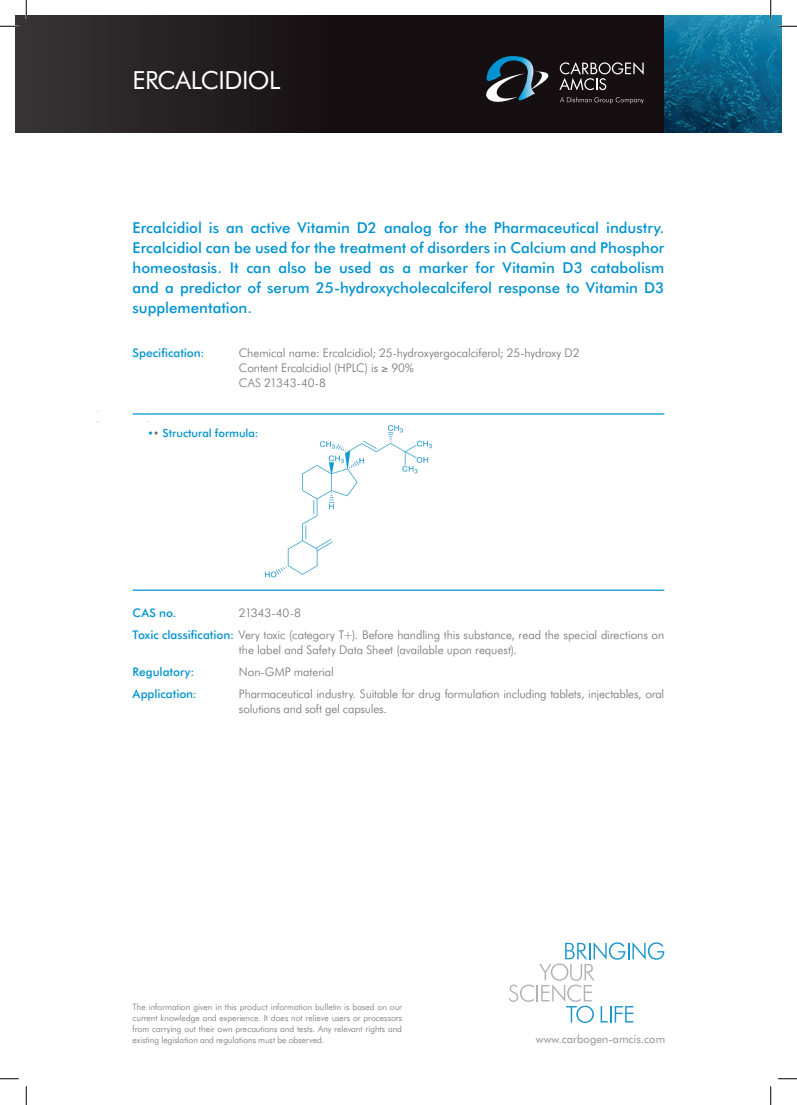
<style>
.page{position:relative;width:797px;height:1105px;background:#fff}
.page>*{position:absolute;margin:0;border:0;box-sizing:border-box;transform-origin:0 0}
.t1{font:25px "Futura BT";letter-spacing:-.02em;color:#fff}
.t2{font:500 15px/20px "Futura BT";color:#0093d0;text-align:justify}
.t3{font:300 11.88px/15px "Futura BT";letter-spacing:-.01em;color:#6f7073}
.t4{font:500 11.88px "Futura BT";letter-spacing:-.005em;color:#0093d0}
.t5{font:11.25px "Futura BT";color:#8f9194}
.t6{font:500 11.25px "Futura BT";letter-spacing:-.005em;color:#0093d0}
.t7{font:300 8.75px/11.2px "Futura BT";color:#6f7073;text-align:justify}
.s1{font-weight:400;font-size:10.62px}
.s2{font-weight:400;font-size:10.62px;color:#6f7073}
.s3{font-weight:500;color:#0093d0}
</style>
<div class="page">
<svg style="left:509px;top:942px;width:155px;height:81px"></svg>
<svg style="left:16px;top:16px;width:648px;height:117px;background:#1e191a"></svg>
<img style="left:664px;top:16px;width:117px;height:117px">
<svg style="left:484px;top:56px;width:159px;height:52px;background:#313439"></svg>
<div style="left:133px;top:69px;width:149px;height:24px;background:#231f20"></div>
<img style="left:264px;top:425px;width:168px;height:153px">
<hr style="left:133px;top:413px;width:531px;height:2px;background:#0093d0">
<hr style="left:133px;top:589px;width:531px;height:2px;background:#0093d0">
<svg style="left:0;top:25px;width:19px;height:2px"></svg>
<svg style="left:778px;top:25px;width:19px;height:2px"></svg>
<svg style="left:0;top:1078px;width:19px;height:1px"></svg>
<svg style="left:778px;top:1078px;width:19px;height:1px"></svg>
<svg style="left:25px;top:0;width:2px;height:19px"></svg>
<svg style="left:25px;top:1086px;width:2px;height:19px"></svg>
<svg style="left:770px;top:0;width:1px;height:19px"></svg>
<svg style="left:770px;top:1086px;width:1px;height:19px"></svg>
<h1 class="t1" style="left:133px;top:65px;width:149px">ERCALCIDIOL</h1>
<p class="t2" style="left:133px;top:217px;width:533px">Ercalcidiol is an active Vitamin D2 analog for the Pharmaceutical industry.<br>Ercalcidiol can be used for the treatment of disorders in Calcium and Phosphor homeostasis. It can also be used as a marker for Vitamin D3 catabolism and a predictor of serum 25-hydroxycholecalciferol response to Vitamin D3 supplementation.</p>
<p class="t4" style="left:133px;top:345px;width:73px">Specification:</p>
<p class="t3" style="left:239px;top:345px;width:342px">Chemical name: Ercalcidiol; 25-hydroxyergocalciferol; 25-hydroxy D2<br>Content Ercalcidiol (HPLC) is ≥ 90%<br>CAS 21343-40-8</p>
<p class="t6" style="left:147px;top:426px;width:113px"><span class="s1">•</span><span class="s2">•</span> Structural formula:</p>
<p class="t4" style="left:133px;top:605px;width:45px">CAS no.</p>
<p class="t3" style="left:133px;top:601px;width:533px;line-height:22.1px;text-indent:106px">21343-40-8<br><span class="s3">Toxic classification:</span> Very toxic (category T+). Before handling this substance, read the special directions on</p>
<p class="t3" style="left:239px;top:642px;width:279px">the label and Safety Data Sheet (available upon request).</p>
<p class="t4" style="left:133px;top:664px;width:63px">Regulatory:</p>
<p class="t3" style="left:239px;top:664px;width:96px">Non-GMP material</p>
<p class="t4" style="left:133px;top:686px;width:66px">Application:</p>
<p class="t3" style="left:239px;top:686px;width:427px">Pharmaceutical industry. Suitable for drug formulation including tablets, injectables, oral solutions and soft gel capsules.</p>
<p class="t7" style="left:133px;top:1001px;width:271px">The information given in this product information bulletin is based on our current knowledge and experience. It does not relieve users or processors from carrying out their own precautions and tests. Any relevant rights and existing legislation and regulations must be observed.</p>
<p class="t5" style="left:536px;top:1032px;width:131px">www.carbogen-amcis.com</p>
</div>
